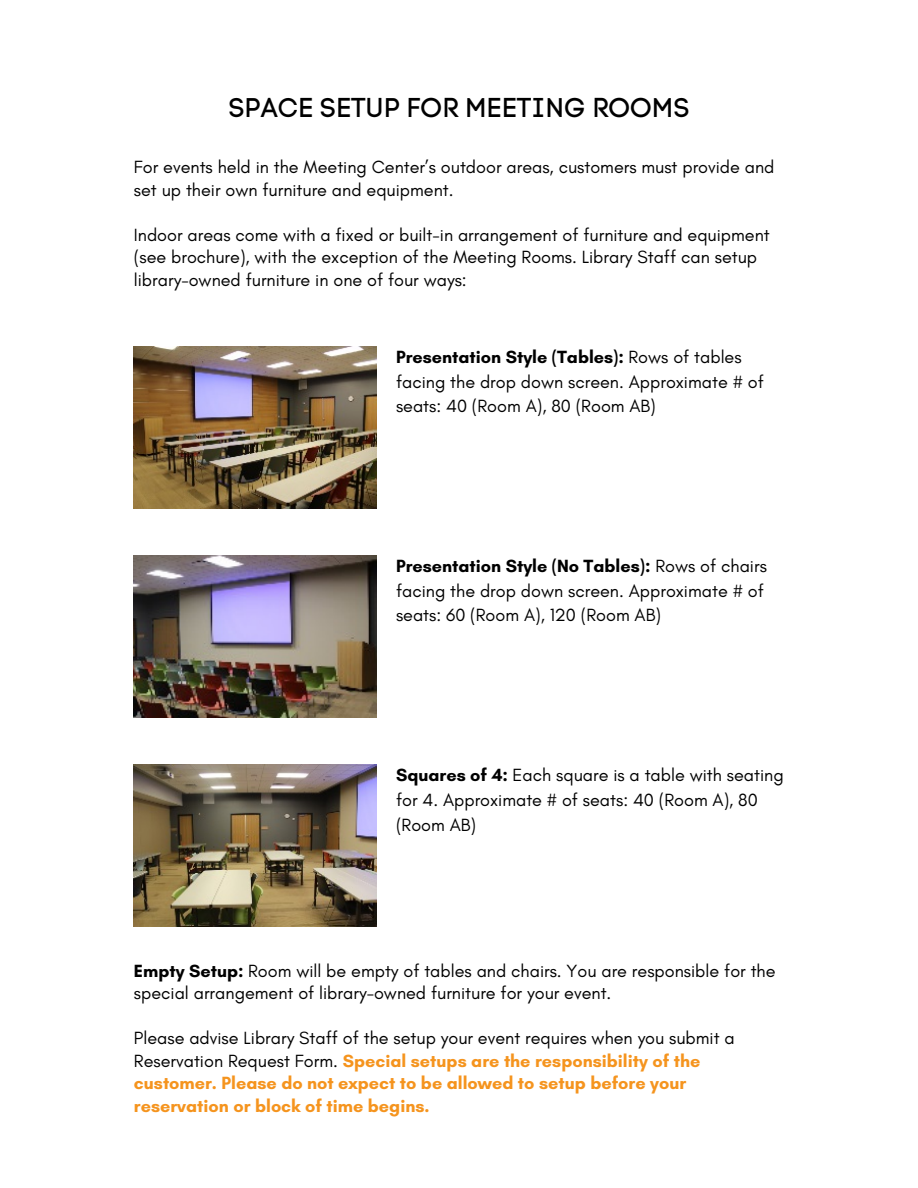
<style>
.page{position:relative;width:918px;height:1188px;background:#fff}
.page>*{position:absolute;margin:0;border:0;box-sizing:border-box;transform-origin:0 0}
.t1{font:27px "Code Pro Normal LC";color:#000}
.t2{font:18px/24.8px "Glacial Indifference";color:#000}
.t3{font:700 18px/22.5px "Glacial Indifference";color:#f5941e}
.s1{font-weight:700}
.s2{font-weight:400;color:#000}
</style>
<div class="page">
<img style="left:134px;top:347px;width:243px;height:162px">
<img style="left:134px;top:556px;width:243px;height:162px">
<img style="left:134px;top:765px;width:243px;height:162px">
<p class="t1" style="left:229px;top:92px;width:462px">SPACE SETUP FOR MEETING ROOMS</p>
<p class="t2" style="left:134px;top:156px;width:642px;line-height:22.5px">For events held in the Meeting Center’s outdoor areas, customers must provide and set up their own furniture and equipment.</p>
<p class="t2" style="left:134px;top:223px;width:637px;line-height:22.5px">Indoor areas come with a fixed or built-in arrangement of furniture and equipment (see brochure), with the exception of the Meeting Rooms. Library Staff can setup library-owned furniture in one of four ways:</p>
<p class="t2" style="left:396px;top:344px;width:369px"><span class="s1">Presentation Style (Tables):</span> Rows of tables facing the drop down screen. Approximate # of seats: 40 (Room A), 80 (Room AB)</p>
<p class="t2" style="left:396px;top:553px;width:372px"><span class="s1">Presentation Style (No Tables):</span> Rows of chairs facing the drop down screen. Approximate # of seats: 60 (Room A), 120 (Room AB)</p>
<p class="t2" style="left:396px;top:762px;width:389px"><span class="s1">Squares of 4:</span> Each square is a table with seating for 4. Approximate # of seats: 40 (Room A), 80 (Room AB)</p>
<p class="t2" style="left:134px;top:959px;width:643px;line-height:22.5px"><span class="s1">Empty Setup:</span> Room will be empty of tables and chairs. You are responsible for the special arrangement of library-owned furniture for your event.</p>
<p class="t3" style="left:134px;top:1027px;width:602px"><span class="s2">Please advise Library Staff of the setup your event requires when you submit a Reservation Request Form.</span> Special setups are the responsibility of the customer. Please do not expect to be allowed to setup before your reservation or block of time begins.</p>
</div>
